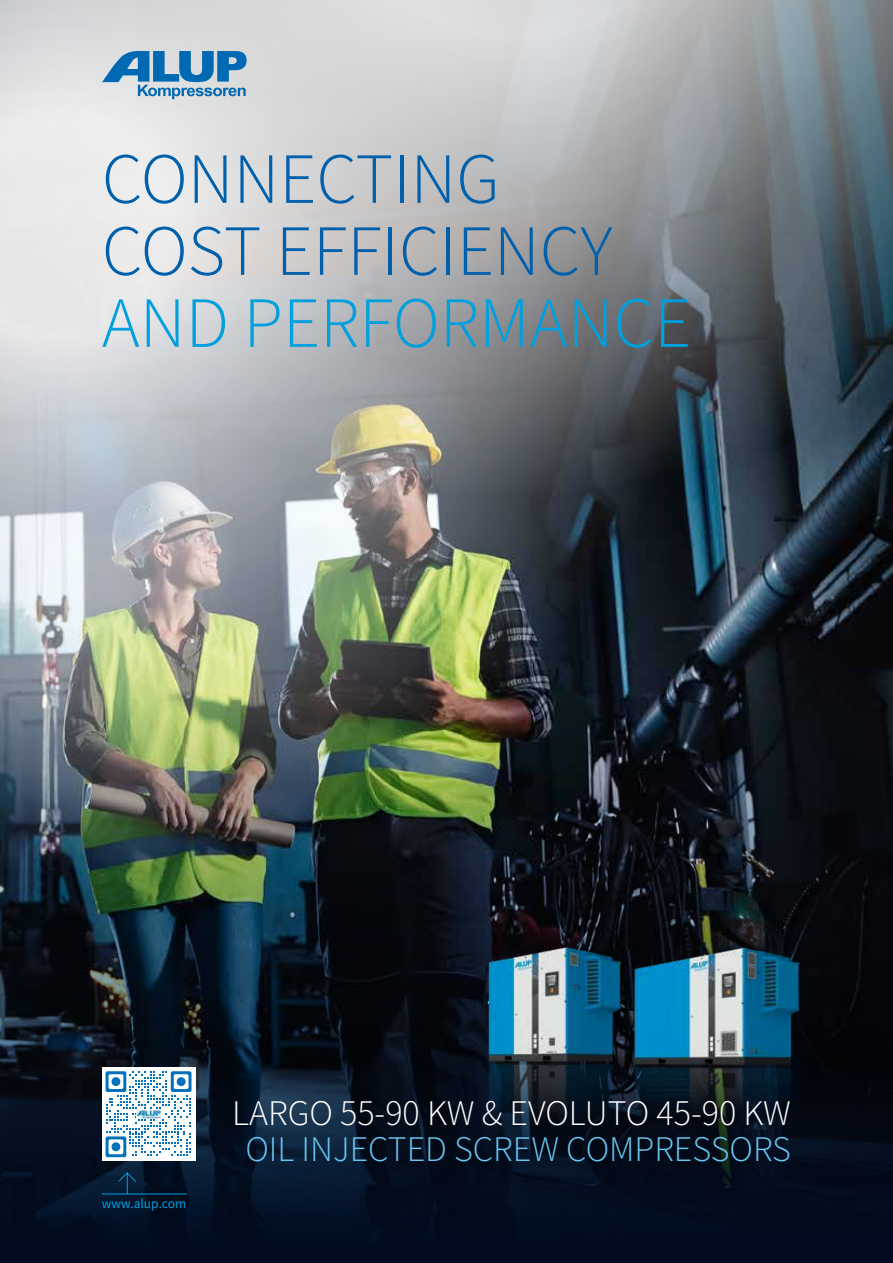
<style>
.page{position:relative;width:893px;height:1263px;background:#fff}
.page>*{position:absolute;margin:0;border:0;box-sizing:border-box;transform-origin:0 0}
.t1{font:300 72px/72px "Source Sans Pro";color:#0060ac}
.t2{font:300 72px "Source Sans Pro";color:#00a0de}
.t3{font:300 36px "Source Sans Pro";color:#fff}
.t4{font:300 36px "Source Sans Pro";color:#69c8f3}
.t5{font:13.5px "Source Sans Pro";color:#00a0de}
</style>
<div class="page">
<img style="left:709px;top:495px;width:184px;height:201px">
<img style="left:0;top:495px;width:709px;height:201px">
<img style="left:0;top:696px;width:893px;height:567px">
<svg style="left:0;top:0;width:893px;height:495px;background:#a0a4a8"></svg>
<svg style="left:102px;top:51px;width:145px;height:48px;background:#76a7cb"></svg>
<img style="left:423px;top:846px;width:445px;height:310px">
<svg style="left:102px;top:1172px;width:85px;height:22px;background:#051b32"></svg>
<div style="left:102px;top:1067px;width:93px;height:94px;background:#fff"></div>
<svg style="left:105px;top:1071px;width:86px;height:86px"></svg>
<div style="left:111px;top:1077px;width:9px;height:9px;background:#0071ba;border-radius:50%"></div>
<div style="left:177px;top:1077px;width:9px;height:9px;background:#0071ba;border-radius:50%"></div>
<div style="left:111px;top:1142px;width:9px;height:9px;background:#0071ba;border-radius:50%"></div>
<img style="left:137px;top:1109px;width:24px;height:10px">
<h1 class="t1" style="left:102px;top:143px;width:512px">CONNECTING<br>COST EFFICIENCY</h1>
<h1 class="t2" style="left:102px;top:279px;width:591px">AND PERFORMANCE</h1>
<p class="t5" style="left:102px;top:1195px;width:86px">www.alup.com</p>
<p class="t3" style="left:232px;top:1091px;width:560px">LARGO 55-90 KW &amp; EVOLUTO 45-90 KW</p>
<p class="t4" style="left:245px;top:1127px;width:547px">OIL INJECTED SCREW COMPRESSORS</p>
</div>
